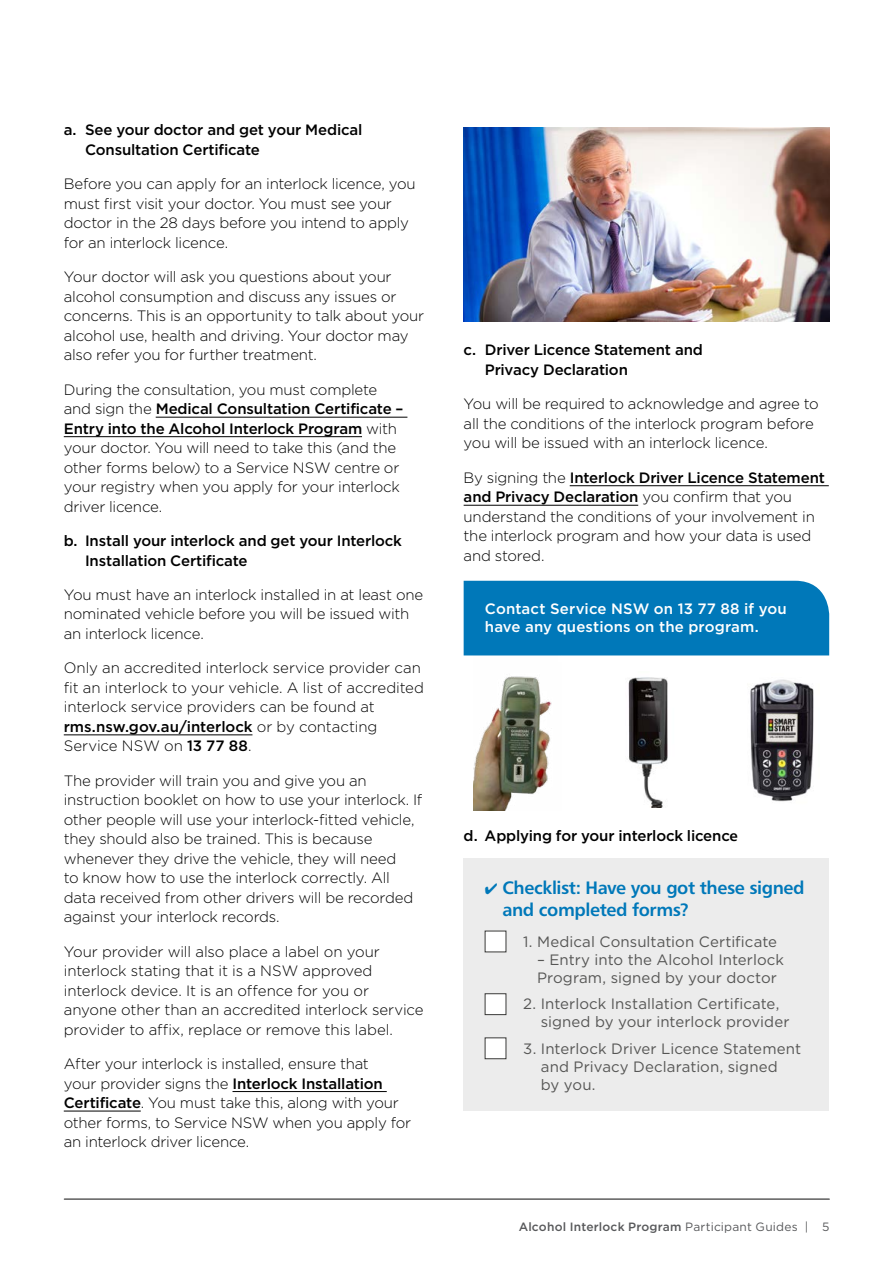
<style>
.page{position:relative;width:893px;height:1263px;background:#fff}
.page>*{position:absolute;margin:0;border:0;box-sizing:border-box;transform-origin:0 0}
.blue_head_grey_box{font:500 18px/21.6px "Trans Text Md";letter-spacing:-.02em;color:#0078b9}
._02_Body_copy{font:300 15px/19.5px "Gotham";letter-spacing:-.015em;color:#000}
.dark_grey_box{font:15px/18px "Gotham";letter-spacing:.005em;color:#565655}
._02_Body_copy-2{font:500 15px/19.5px "Gotham";letter-spacing:-.01em;color:#000}
._03_Contact_Us_Body{font:500 15px/18px "Gotham";letter-spacing:.01em;color:#fff}
.t1{font:500 12px "Gotham";letter-spacing:.015em;color:#58595b}
.s1{font-weight:500}
.s2{font-family:"Trans Text Md"}
.s3{font-weight:400}
</style>
<div class="page">
<hr style="left:156px;top:417px;width:251px;height:1px;background:#000">
<hr style="left:64px;top:436px;width:298px;height:1px;background:#000">
<hr style="left:64px;top:734px;width:188px;height:1px;background:#000">
<hr style="left:232px;top:1091px;width:155px;height:1px;background:#000">
<hr style="left:64px;top:1111px;width:77px;height:1px;background:#000">
<hr style="left:570px;top:485px;width:259px;height:1px;background:#000">
<hr style="left:464px;top:505px;width:174px;height:1px;background:#000">
<img style="left:464px;top:128px;width:365px;height:193px">
<div style="left:464px;top:581px;width:365px;height:74px;background:#0078b9"></div>
<div style="left:464px;top:859px;width:365px;height:252px;background:#ececec"></div>
<div style="left:485px;top:931px;width:21px;height:21px;background:#fff"></div>
<div style="left:485px;top:993px;width:21px;height:22px;background:#fff;border:1px solid #3a3a39"></div>
<div style="left:485px;top:1038px;width:21px;height:21px;background:#fff;border:1px solid #3a3a39"></div>
<img style="left:750px;top:679px;width:64px;height:123px">
<img style="left:474px;top:655px;width:87px;height:155px">
<img style="left:628px;top:677px;width:40px;height:130px">
<hr style="left:64px;top:1198px;width:765px;height:2px;background:#6e6e6e">
<p class="_02_Body_copy-2" style="left:85px;top:120px;width:279px;text-indent:-21px">a. See your doctor and get your Medical<br>Consultation Certificate</p>
<p class="_02_Body_copy" style="left:64px;top:174px;width:353px">Before you can apply for an interlock licence, you must first visit your doctor. You must see your doctor in the 28 days before you intend to apply for an interlock licence.</p>
<p class="_02_Body_copy" style="left:64px;top:267px;width:362px">Your doctor will ask you questions about your alcohol consumption and discuss any issues or concerns. This is an opportunity to talk about your alcohol use, health and driving. Your doctor may also refer you for further treatment.</p>
<p class="_02_Body_copy" style="left:64px;top:379px;width:341px">During the consultation, you must complete and sign the <span class="s1">Medical Consultation Certificate – Entry into the Alcohol Interlock Program</span> with your doctor. You will need to take this (and the other forms below) to a Service NSW centre or your registry when you apply for your interlock driver licence.</p>
<p class="_02_Body_copy-2" style="left:85px;top:531px;width:318px;text-indent:-21px">b. Install your interlock and get your Interlock<br>Installation Certificate</p>
<p class="_02_Body_copy" style="left:64px;top:584px;width:361px">You must have an interlock installed in at least one nominated vehicle before you will be issued with an interlock licence.</p>
<p class="_02_Body_copy" style="left:64px;top:658px;width:362px">Only an accredited interlock service provider can fit an interlock to your vehicle. A list of accredited interlock service providers can be found at <span class="s1">rms.nsw.gov.au/interlock</span> or by contacting Service NSW on <span class="s1">13 77 88</span>.</p>
<p class="_02_Body_copy" style="left:64px;top:770px;width:360px">The provider will train you and give you an instruction booklet on how to use your interlock. If other people will use your interlock-fitted vehicle, they should also be trained. This is because whenever they drive the vehicle, they will need<br>to know how to use the interlock correctly. All data received from other drivers will be recorded against your interlock records.</p>
<p class="_02_Body_copy" style="left:64px;top:941px;width:361px">Your provider will also place a label on your interlock stating that it is a NSW approved interlock device. It is an offence for you or anyone other than an accredited interlock service provider to affix, replace or remove this label.</p>
<p class="_02_Body_copy" style="left:64px;top:1053px;width:349px">After your interlock is installed, ensure that<br>your provider signs the <span class="s1">Interlock Installation Certificate</span>. You must take this, along with your other forms, to Service NSW when you apply for an interlock driver licence.</p>
<p class="_02_Body_copy-2" style="left:485px;top:340px;width:220px;text-indent:-21px">c. Driver Licence Statement and<br>Privacy Declaration</p>
<p class="_02_Body_copy" style="left:464px;top:394px;width:357px">You will be required to acknowledge and agree to all the conditions of the interlock program before you will be issued with an interlock licence.</p>
<p class="_02_Body_copy" style="left:464px;top:467px;width:363px">By signing the <span class="s1">Interlock Driver Licence Statement and Privacy Declaration</span> you confirm that you understand the conditions of your involvement in the interlock program and how your data is used and stored.</p>
<p class="_03_Contact_Us_Body" style="left:485px;top:599px;width:303px">Contact Service NSW on 13 77 88 if you have any questions on the program.</p>
<p class="_02_Body_copy-2" style="left:464px;top:825px;width:276px">d. Applying for your interlock licenc<span class="s2">e</span></p>
<p class="blue_head_grey_box" style="left:502px;top:877px;width:304px;text-indent:-18px">✔ Checklist: Have you got these signed and completed forms?</p>
<p class="dark_grey_box" style="left:523px;top:932px;width:255px">1. Medical Consultation Certificate</p>
<p class="dark_grey_box" style="left:537px;top:950px;width:248px">– Entry into the Alcohol Interlock<br>Program, signed by your doctor</p>
<p class="dark_grey_box" style="left:541px;top:995px;width:250px;text-indent:-18px">2. Interlock Installation Certificate, signed by your interlock provider</p>
<p class="dark_grey_box" style="left:541px;top:1039px;width:262px;text-indent:-18px">3. Interlock Driver Licence Statement and Privacy Declaration, signed<br>by you.</p>
<p class="t1" style="left:519px;top:1219px;width:312px">Alcohol Interlock Program <span class="s3">Participant Guides | 5</span></p>
</div>
